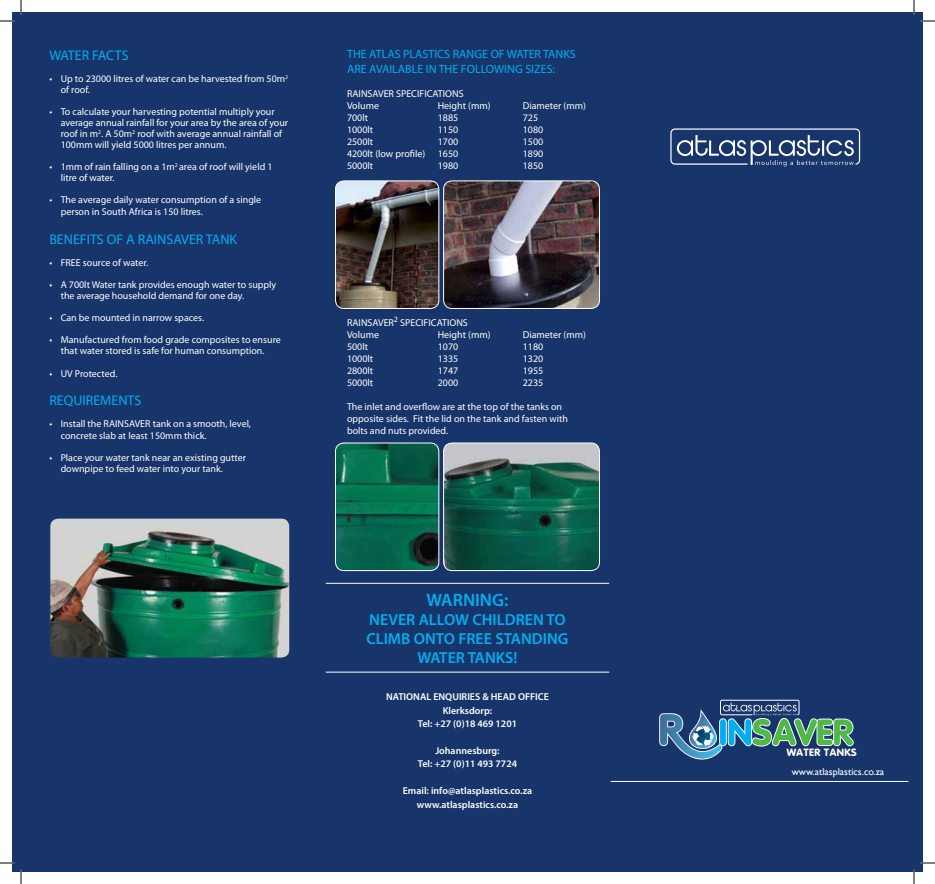
<style>
.page{position:relative;width:935px;height:884px;background:#fff}
.page>*{position:absolute;margin:0;border:0;box-sizing:border-box;transform-origin:0 0}
.t1{font:600 18px "Myriad Pro";color:#00aeef}
.t2{font:600 16px/19.2px "Myriad Pro";color:#00aeef;text-align:center}
.t3{font:14px "Myriad Pro";color:#00aeef}
.t4{font:12px/14.4px "Myriad Pro";color:#00aeef}
.t5{font:900 10.4px "VAG Rounded Std";letter-spacing:.05em;color:#fff}
.t6{font:10px/11px "Myriad Pro";color:#fff}
.t7{font:600 10px/13.4px "Myriad Pro";color:#fff;text-align:center}
.t8{font:10px "Gill Sans";color:#fff}
.t9{font:8.2px "Myriad Pro";color:#fff}
</style>
<div class="page">
<div style="left:12px;top:12px;width:910px;height:859px;background:#18356b"></div>
<div style="left:670px;top:128px;width:190px;height:37px;border:1px solid #fff;border-radius:4px"></div>
<svg style="left:677px;top:135px;width:177px;height:31px"></svg>
<hr style="left:675px;top:163px;width:72px;height:2px;background:#fff">
<hr style="left:611px;top:781px;width:297px;height:1px;background:#fff">
<img style="left:335px;top:181px;width:104px;height:127px">
<div style="left:335px;top:180px;width:104px;height:129px;border:1px solid #fff;border-radius:9px"></div>
<img style="left:444px;top:182px;width:155px;height:126px">
<div style="left:443px;top:180px;width:157px;height:129px;border:1px solid #fff;border-radius:9px"></div>
<img style="left:335px;top:443px;width:104px;height:128px">
<div style="left:335px;top:442px;width:104px;height:129px;border:1px solid #fff;border-radius:9px"></div>
<img style="left:444px;top:444px;width:155px;height:127px">
<div style="left:443px;top:442px;width:157px;height:129px;border:1px solid #fff;border-radius:9px"></div>
<hr style="left:326px;top:672px;width:283px;height:1px;background:#fff">
<hr style="left:326px;top:583px;width:283px;height:1px;background:#fff">
<div style="left:720px;top:700px;width:79px;height:15px;border:1px solid #fff;border-radius:2px"></div>
<svg style="left:659px;top:703px;width:195px;height:57px"></svg>
<img style="left:51px;top:520px;width:237px;height:136px">
<div style="left:49px;top:518px;width:241px;height:140px;border:1px solid #18356b;border-radius:9px"></div>
<svg style="left:0;top:0;width:22px;height:22px"></svg>
<svg style="left:0;top:862px;width:22px;height:22px"></svg>
<svg style="left:913px;top:0;width:22px;height:22px"></svg>
<svg style="left:913px;top:862px;width:22px;height:22px"></svg>
<h3 class="t3" style="left:49px;top:48px;width:81px">WATER FACTS</h3>
<p class="t6" style="left:61px;top:73px;width:229px;text-indent:-11px">• Up to 23000 litres of water can be harvested from 50m<sup>2 </sup>of roof.</p>
<p class="t6" style="left:61px;top:106px;width:229px;text-indent:-11px">• To calculate your harvesting potential multiply your average annual rainfall for your area by the area of your roof in m<sup>2</sup>. A 50m<sup>2</sup> roof with average annual rainfall of 100mm will yield 5000 litres per annum.</p>
<p class="t6" style="left:61px;top:161px;width:213px;text-indent:-11px">• 1mm of rain falling on a 1m<sup>2</sup> area of roof will yield 1 litre of water.</p>
<p class="t6" style="left:61px;top:194px;width:202px;line-height:12px;text-indent:-11px">• The average daily water consumption of a single person in South Africa is 150 litres.</p>
<h3 class="t3" style="left:49px;top:231px;width:189px">BENEFITS OF A RAINSAVER TANK</h3>
<p class="t6" style="left:49px;top:257px;width:100px">• FREE source of water.</p>
<p class="t6" style="left:61px;top:279px;width:217px;text-indent:-11px">• A 700lt Water tank provides enough water to supply the average household demand for one day.</p>
<p class="t6" style="left:49px;top:312px;width:156px">• Can be mounted in narrow spaces.</p>
<p class="t6" style="left:49px;top:334px;width:233px;text-align:center">• Manufactured from food grade composites to ensure that water stored is safe for human consumption.</p>
<p class="t6" style="left:49px;top:368px;width:70px">• UV Protected.</p>
<h3 class="t3" style="left:49px;top:393px;width:94px">REQUIREMENTS</h3>
<p class="t6" style="left:61px;top:419px;width:192px;text-indent:-11px">• Install the RAINSAVER tank on a smooth, level, concrete slab at least 150mm thick.</p>
<p class="t6" style="left:61px;top:452px;width:187px;text-indent:-11px">• Place your water tank near an existing gutter downpipe to feed water into your tank.</p>
<p class="t4" style="left:347px;top:47px;width:230px">THE ATLAS PLASTICS RANGE OF WATER TANKS<br>ARE AVAILABLE IN THE FOLLOWING SIZES:</p>
<p class="t6" style="left:347px;top:88px;width:118px;line-height:12px">RAINSAVER SPECIFICATIONS<br>Volume</p>
<p class="t6" style="left:438px;top:100px;width:54px">Height (mm)</p>
<p class="t6" style="left:523px;top:100px;width:65px">Diameter (mm)</p>
<p class="t6" style="left:347px;top:112px;width:23px">700lt</p>
<p class="t6" style="left:438px;top:112px;width:22px">1885</p>
<p class="t6" style="left:523px;top:112px;width:17px">725</p>
<p class="t6" style="left:347px;top:124px;width:28px">1000lt</p>
<p class="t6" style="left:438px;top:124px;width:22px">1150</p>
<p class="t6" style="left:523px;top:124px;width:22px">1080</p>
<p class="t6" style="left:347px;top:136px;width:28px">2500lt</p>
<p class="t6" style="left:438px;top:136px;width:22px">1700</p>
<p class="t6" style="left:523px;top:136px;width:22px">1500</p>
<p class="t6" style="left:347px;top:148px;width:80px">4200lt (low profile)</p>
<p class="t6" style="left:438px;top:148px;width:22px">1650</p>
<p class="t6" style="left:523px;top:148px;width:22px">1890</p>
<p class="t6" style="left:347px;top:160px;width:28px">5000lt</p>
<p class="t6" style="left:438px;top:160px;width:22px">1980</p>
<p class="t6" style="left:523px;top:160px;width:22px">1850</p>
<p class="t9" style="left:394px;top:314px;width:6px">2</p>
<p class="t6" style="left:400px;top:318px;width:69px">SPECIFICATIONS</p>
<p class="t6" style="left:347px;top:318px;width:48px">RAINSAVER</p>
<p class="t6" style="left:347px;top:330px;width:33px">Volume</p>
<p class="t6" style="left:438px;top:330px;width:54px">Height (mm)</p>
<p class="t6" style="left:523px;top:330px;width:65px">Diameter (mm)</p>
<p class="t6" style="left:347px;top:342px;width:23px">500lt</p>
<p class="t6" style="left:438px;top:342px;width:22px">1070</p>
<p class="t6" style="left:523px;top:342px;width:22px">1180</p>
<p class="t6" style="left:347px;top:354px;width:28px">1000lt</p>
<p class="t6" style="left:438px;top:354px;width:22px">1335</p>
<p class="t6" style="left:523px;top:354px;width:22px">1320</p>
<p class="t6" style="left:347px;top:366px;width:28px">2800lt</p>
<p class="t6" style="left:438px;top:366px;width:22px">1747</p>
<p class="t6" style="left:523px;top:366px;width:22px">1955</p>
<p class="t6" style="left:347px;top:378px;width:28px">5000lt</p>
<p class="t6" style="left:438px;top:378px;width:22px">2000</p>
<p class="t6" style="left:523px;top:378px;width:22px">2235</p>
<p class="t6" style="left:347px;top:401px;width:222px;line-height:12px">The inlet and overflow are at the top of the tanks on opposite sides. Fit the lid on the tank and fasten with bolts and nuts provided.</p>
<h1 class="t1" style="left:427px;top:588px;width:83px">WARNING:</h1>
<h2 class="t2" style="left:366px;top:609px;width:204px">NEVER ALLOW CHILDREN TO<br>CLIMB ONTO FREE STANDING<br>WATER TANKS!</h2>
<p class="t7" style="left:386px;top:690px;width:164px">NATIONAL ENQUIRIES &amp; HEAD OFFICE<br>Klerksdorp:<br>Tel: +27 (0)18 469 1201</p>
<p class="t7" style="left:418px;top:744px;width:101px">Johannesburg:<br>Tel: +27 (0)11 493 7724</p>
<p class="t7" style="left:403px;top:784px;width:131px">Email: info@atlasplastics.co.za www.atlasplastics.co.za</p>
<p class="t5" style="left:787px;top:746px;width:72px">WATER TANKS</p>
<p class="t8" style="left:792px;top:766px;width:94px">www.atlasplastics.co.za</p>
</div>
